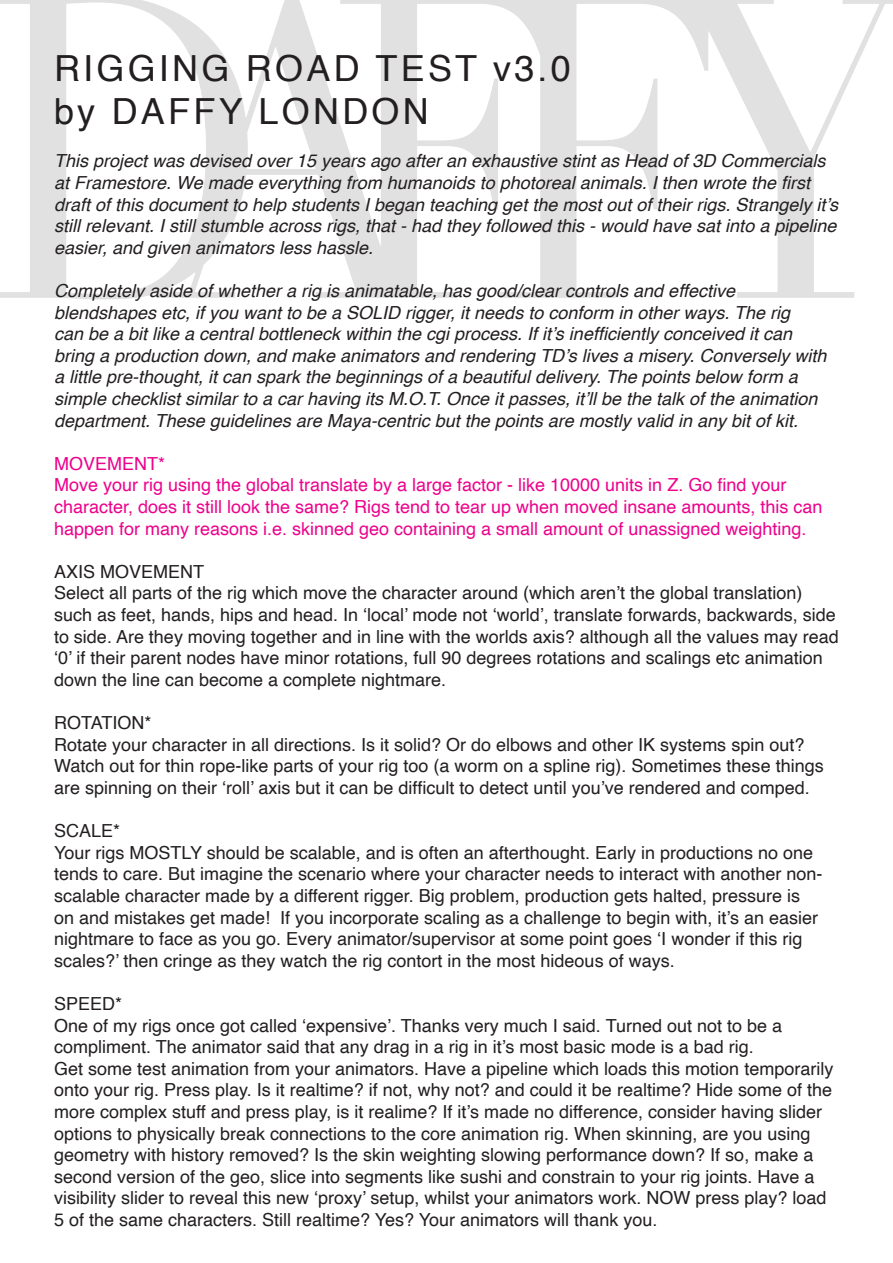
<style>
.page{position:relative;width:893px;height:1263px;background:#fff}
.page>*{position:absolute;margin:0;border:0;box-sizing:border-box;transform-origin:0 0}
.t1{font:36px "Helvetica";letter-spacing:.09em;color:#231f20}
.t2{font:18px/21.6px "Helvetica";color:#231f20}
.t3{font:italic 18px/21.6px "Helvetica";color:#231f20}
.t4{font:18px/21.6px "Helvetica";color:#ed028c}
</style>
<div class="page">
<img style="left:0;top:0;width:893px;height:300px">
<p class="t1" style="left:54px;top:41px;width:518px">RIGGING ROAD TEST v3.0</p>
<p class="t1" style="left:54px;top:84px;width:376px">by DAFFY LONDON</p>
<p class="t3" style="left:54px;top:151px;width:786px">This project was devised over 15 years ago after an exhaustive stint as Head of 3D Commercials at Framestore. We made everything from humanoids to photoreal animals. I then wrote the first draft of this document to help students I began teaching get the most out of their rigs. Strangely it’s still relevant. I still stumble across rigs, that - had they followed this - would have sat into a pipeline easier, and given animators less hassle.</p>
<p class="t3" style="left:54px;top:280px;width:774px">Completely aside of whether a rig is animatable, has good/clear controls and effective blendshapes etc, if you want to be a SOLID rigger, it needs to conform in other ways. The rig<br>can be a bit like a central bottleneck within the cgi process. If it’s inefficiently conceived it can bring a production down, and make animators and rendering TD’s lives a misery. Conversely with a little pre-thought, it can spark the beginnings of a beautiful delivery. The points below form a simple checklist similar to a car having its M.O.T. Once it passes, it’ll be the talk of the animation department. These guidelines are Maya-centric but the points are mostly valid in any bit of kit.</p>
<p class="t4" style="left:54px;top:453px;width:113px">MOVEMENT*</p>
<p class="t4" style="left:54px;top:475px;width:770px">Move your rig using the global translate by a large factor - like 10000 units in Z. Go find your character, does it still look the same? Rigs tend to tear up when moved insane amounts, this can happen for many reasons i.e. skinned geo containing a small amount of unassigned weighting.</p>
<p class="t2" style="left:54px;top:561px;width:152px">AXIS MOVEMENT</p>
<p class="t2" style="left:54px;top:583px;width:786px">Select all parts of the rig which move the character around (which aren’t the global translation) such as feet, hands, hips and head. In ‘local’ mode not ‘world’, translate forwards, backwards, side to side. Are they moving together and in line with the worlds axis? although all the values may read ‘0’ if their parent nodes have minor rotations, full 90 degrees rotations and scalings etc animation down the line can become a complete nightmare.</p>
<p class="t2" style="left:54px;top:712px;width:99px">ROTATION*</p>
<p class="t2" style="left:54px;top:734px;width:771px">Rotate your character in all directions. Is it solid? Or do elbows and other IK systems spin out?<br>Watch out for thin rope-like parts of your rig too (a worm on a spline rig). Sometimes these things are spinning on their ‘roll’ axis but it can be difficult to detect until you’ve rendered and comped.</p>
<p class="t2" style="left:54px;top:820px;width:68px">SCALE*</p>
<p class="t2" style="left:54px;top:842px;width:770px">Your rigs MOSTLY should be scalable, and is often an afterthought. Early in productions no one tends to care. But imagine the scenario where your character needs to interact with another non&shy;scalable character made by a different rigger. Big problem, production gets halted, pressure is on and mistakes get made! If you incorporate scaling as a challenge to begin with, it’s an easier nightmare to face as you go. Every animator/supervisor at some point goes ‘I wonder if this rig scales?’ then cringe as they watch the rig contort in the most hideous of ways.</p>
<p class="t2" style="left:54px;top:993px;width:70px">SPEED*</p>
<p class="t2" style="left:54px;top:1015px;width:730px">One of my rigs once got called ‘expensive’. Thanks very much I said. Turned out not to be a compliment. The animator said that any drag in a rig in it’s most basic mode is a bad rig.</p>
<p class="t2" style="left:54px;top:1058px;width:781px">Get some test animation from your animators. Have a pipeline which loads this motion temporarily onto your rig. Press play. Is it realtime? if not, why not? and could it be realtime? Hide some of the more complex stuff and press play, is it realime? If it’s made no difference, consider having slider options to physically break connections to the core animation rig. When skinning, are you using geometry with history removed? Is the skin weighting slowing performance down? If so, make a second version of the geo, slice into segments like sushi and constrain to your rig joints. Have a visibility slider to reveal this new ‘proxy’ setup, whilst your animators work. NOW press play? load 5 of the same characters. Still realtime? Yes? Your animators will thank you.</p>
</div>
